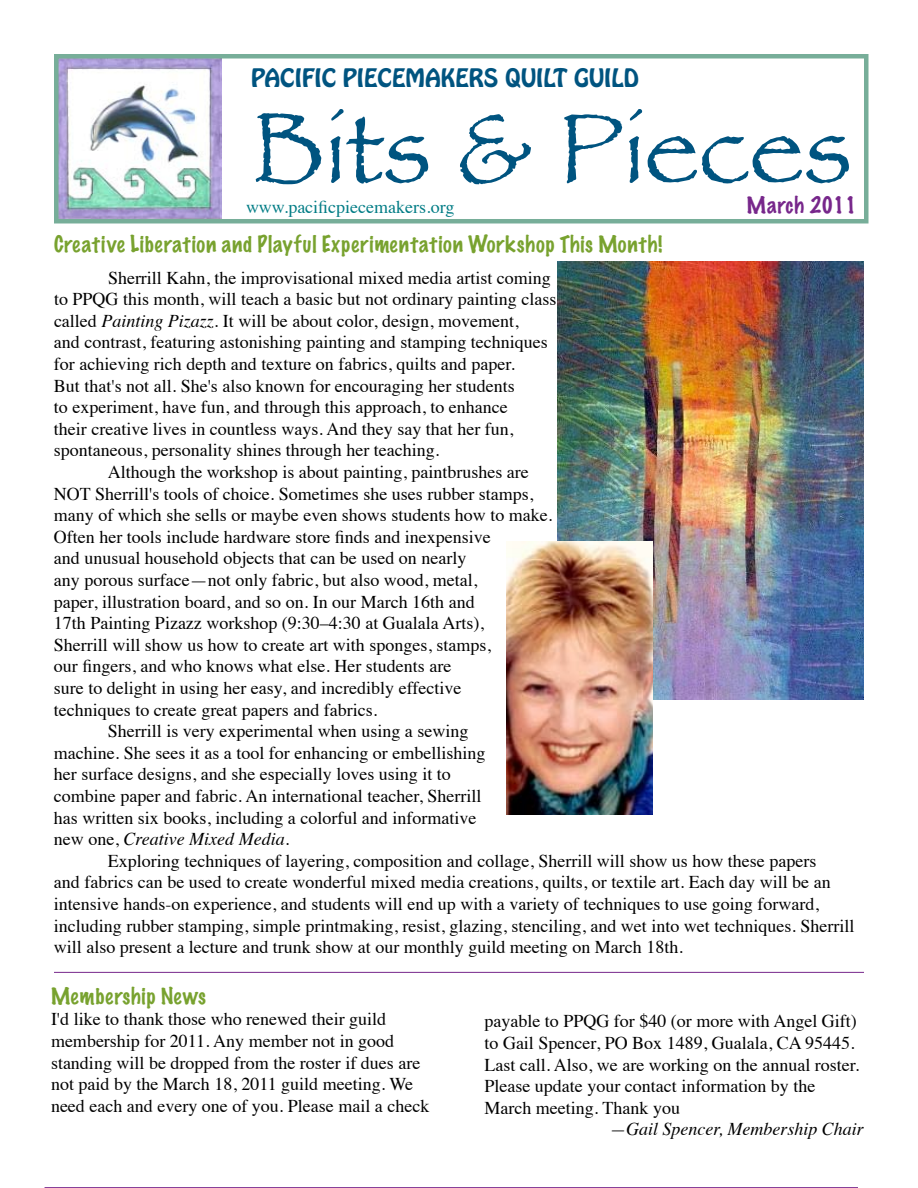
<style>
.page{position:relative;width:918px;height:1188px;background:#fff}
.page>*{position:absolute;margin:0;border:0;box-sizing:border-box;transform-origin:0 0}
.t1{font:102px "Papyrus";color:#005480}
.t2{font:22.5px "Hobo Std";color:#005480}
.t3{font:100 21px "Marker Felt";letter-spacing:.04em;color:#78a22f}
.t4{font:100 21px "Marker Felt";color:#77278b}
.t5{font:18px/21.6px "Times";color:#000}
.t6{font:italic 18px "Times";color:#000}
.t7{font:18px "Times";color:#007c85}
.s1{font-style:italic}
.s2{font-style:normal}
</style>
<div class="page">
<img style="left:59px;top:59px;width:162px;height:159px">
<div style="left:54px;top:54px;width:814px;height:169px;border:4px solid #77ae99"></div>
<hr style="left:54px;top:972px;width:810px;height:1px;background:#77278b">
<hr style="left:45px;top:1187px;width:813px;height:1px;background:#77278b">
<img style="left:557px;top:262px;width:307px;height:437px">
<img style="left:506px;top:541px;width:147px;height:274px">
<p class="t2" style="left:251px;top:63px;width:389px">PACIFIC PIECEMAKERS QUILT GUILD</p>
<h1 class="t1" style="left:251px;top:87px;width:602px">Bits &amp; Pieces</h1>
<p class="t7" style="left:246px;top:190px;width:210px">www.pacificpiecemakers.org</p>
<p class="t4" style="left:747px;top:190px;width:112px">March 2011</p>
<p class="t3" style="left:54px;top:229px;width:610px">Creative Liberation and Playful Experimentation Workshop This Month!</p>
<p class="t5" style="left:108px;top:265px;width:444px">Sherrill Kahn, the improvisational mixed media artist coming</p>
<p class="t5" style="left:54px;top:287px;width:504px">to PPQG this month, will teach a basic but not ordinary painting class</p>
<p class="t5" style="left:54px;top:308px;width:466px">called <span class="s1">Painting Pizazz</span>. It will be about color, design, movement,</p>
<p class="t5" style="left:54px;top:330px;width:495px">and contrast, featuring astonishing painting and stamping techniques</p>
<p class="t5" style="left:54px;top:352px;width:462px">for achieving rich depth and texture on fabrics, quilts and paper.</p>
<p class="t5" style="left:54px;top:373px;width:462px">But that's not all. She's also known for encouraging her students</p>
<p class="t5" style="left:54px;top:395px;width:455px">to experiment, have fun, and through this approach, to enhance</p>
<p class="t5" style="left:54px;top:416px;width:461px">their creative lives in countless ways. And they say that her fun,</p>
<p class="t5" style="left:54px;top:438px;width:387px">spontaneous, personality shines through her teaching.</p>
<p class="t5" style="left:108px;top:460px;width:422px">Although the workshop is about painting, paintbrushes are</p>
<p class="t5" style="left:54px;top:481px;width:481px">NOT Sherrill's tools of choice. Sometimes she uses rubber stamps,</p>
<p class="t5" style="left:54px;top:503px;width:500px">many of which she sells or maybe even shows students how to make.</p>
<p class="t5" style="left:54px;top:524px;width:438px">Often her tools include hardware store finds and inexpensive</p>
<p class="t5" style="left:54px;top:546px;width:414px">and unusual household objects that can be used on nearly</p>
<p class="t5" style="left:54px;top:568px;width:425px">any porous surface—not only fabric, but also wood, metal,</p>
<p class="t5" style="left:54px;top:589px;width:422px">paper, illustration board, and so on. In our March 16th and</p>
<p class="t5" style="left:54px;top:611px;width:431px">17th Painting Pizazz workshop (9:30–4:30 at Gualala Arts),</p>
<p class="t5" style="left:54px;top:632px;width:438px">Sherrill will show us how to create art with sponges, stamps,</p>
<p class="t5" style="left:54px;top:654px;width:399px">our fingers, and who knows what else. Her students are</p>
<p class="t5" style="left:54px;top:676px;width:409px">sure to delight in using her easy, and incredibly effective</p>
<p class="t5" style="left:54px;top:697px;width:325px">techniques to create great papers and fabrics.</p>
<p class="t5" style="left:108px;top:719px;width:362px">Sherrill is very experimental when using a sewing</p>
<p class="t5" style="left:54px;top:740px;width:433px">machine. She sees it as a tool for enhancing or embellishing</p>
<p class="t5" style="left:54px;top:762px;width:398px">her surface designs, and she especially loves using it to</p>
<p class="t5" style="left:54px;top:784px;width:429px">combine paper and fabric. An international teacher, Sherrill</p>
<p class="t5" style="left:54px;top:805px;width:424px">has written six books, including a colorful and informative</p>
<p class="t6" style="left:54px;top:823px;width:237px"><span class="s2">new one,</span> Creative Mixed Media<span class="s2">.</span></p>
<p class="t5" style="left:108px;top:848px;width:710px">Exploring techniques of layering, composition and collage, Sherrill will show us how these papers</p>
<p class="t5" style="left:54px;top:870px;width:778px">and fabrics can be used to create wonderful mixed media creations, quilts, or textile art. Each day will be an</p>
<p class="t5" style="left:54px;top:892px;width:766px">intensive hands-on experience, and students will end up with a variety of techniques to use going forward,</p>
<p class="t5" style="left:54px;top:913px;width:802px">including rubber stamping, simple printmaking, resist, glazing, stenciling, and wet into wet techniques. Sherrill</p>
<p class="t5" style="left:54px;top:935px;width:630px">will also present a lecture and trunk show at our monthly guild meeting on March 18th.</p>
<p class="t3" style="left:51px;top:981px;width:157px">Membership News</p>
<p class="t5" style="left:51px;top:1007px;width:380px">I'd like to thank those who renewed their guild membership for 2011. Any member not in good standing will be dropped from the roster if dues are not paid by the March 18, 2011 guild meeting. We need each and every one of you. Please mail a check</p>
<p class="t5" style="left:484px;top:1009px;width:376px">payable to PPQG for $40 (or more with Angel Gift) to Gail Spencer, PO Box 1489, Gualala, CA 95445.<br>Last call. Also, we are working on the annual roster.<br>Please update your contact information by the March meeting. Thank you</p>
<p class="t6" style="left:610px;top:1114px;width:255px">—Gail Spencer, Membership Chair</p>
</div>
